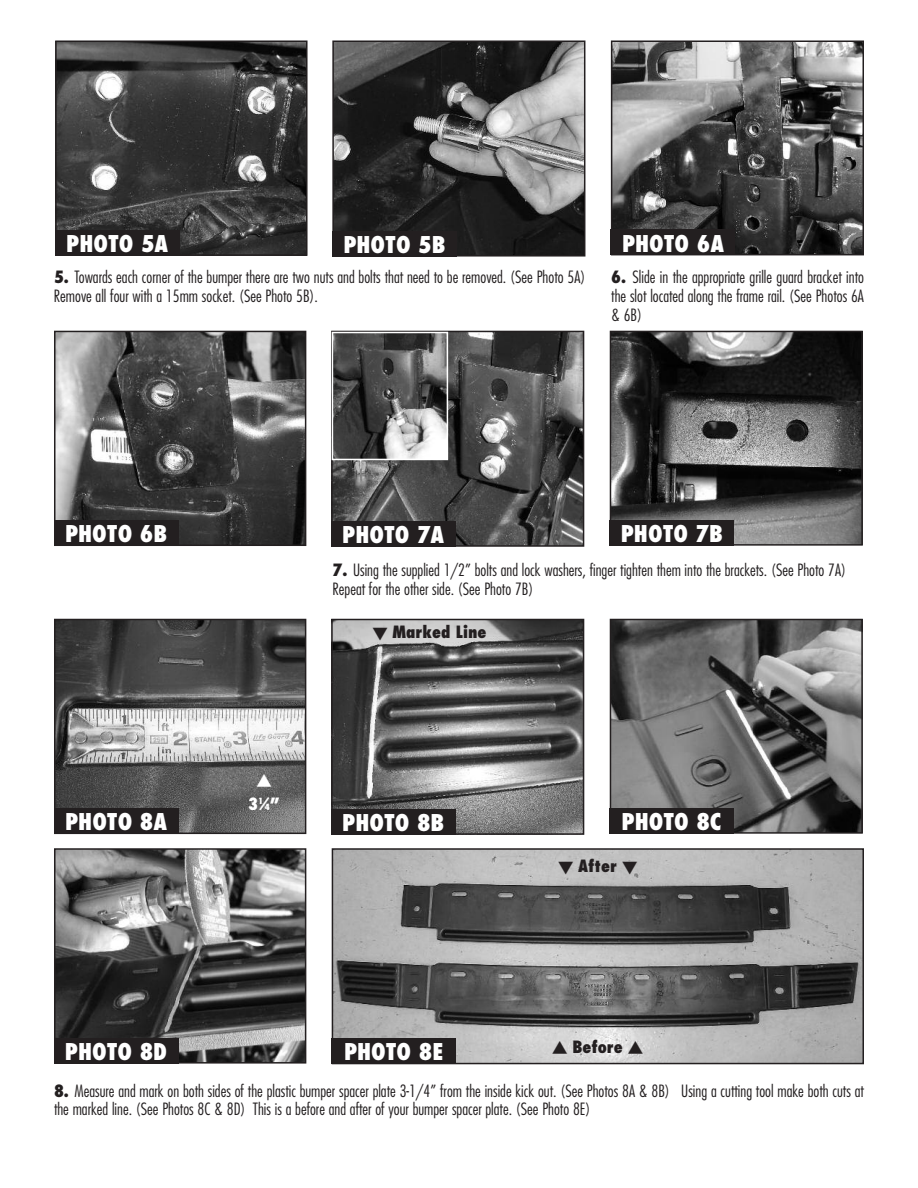
<style>
.page{position:relative;width:918px;height:1188px;background:#fff}
.page>*{position:absolute;margin:0;border:0;box-sizing:border-box;transform-origin:0 0}
.t1{font:800 condensed 22.5px "Futura";color:#fff}
.t2{font:300 condensed 16.5px/18.8px "Futura";color:#231f20}
.t3{font:800 condensed 16.5px "Futura";color:#231f20}
.t4{font:800 condensed 16.5px "Futura";color:#fff}
.s1{font-weight:800}
.s2{font-size:8.25px}
</style>
<div class="page">
<img style="left:58px;top:43px;width:247px;height:210px">
<div style="left:55px;top:40px;width:253px;height:216px;border:2px solid #231f20"></div>
<div style="left:55px;top:230px;width:124px;height:26px;background:#231f20"></div>
<img style="left:335px;top:43px;width:247px;height:211px">
<div style="left:332px;top:40px;width:253px;height:217px;border:2px solid #231f20"></div>
<div style="left:332px;top:231px;width:125px;height:26px;background:#231f20"></div>
<img style="left:614px;top:43px;width:247px;height:209px">
<div style="left:611px;top:40px;width:253px;height:215px;border:2px solid #231f20"></div>
<div style="left:611px;top:230px;width:124px;height:25px;background:#231f20"></div>
<img style="left:57px;top:334px;width:246px;height:209px">
<div style="left:54px;top:331px;width:252px;height:215px;border:2px solid #231f20"></div>
<div style="left:54px;top:520px;width:124px;height:26px;background:#231f20"></div>
<img style="left:334px;top:334px;width:247px;height:210px">
<div style="left:331px;top:331px;width:253px;height:216px;border:2px solid #231f20"></div>
<div style="left:331px;top:521px;width:124px;height:26px;background:#231f20"></div>
<img style="left:613px;top:334px;width:247px;height:209px">
<div style="left:610px;top:331px;width:253px;height:215px;border:2px solid #231f20"></div>
<div style="left:610px;top:520px;width:124px;height:26px;background:#231f20"></div>
<img style="left:335px;top:335px;width:110px;height:122px">
<div style="left:332px;top:332px;width:116px;height:128px;border:2px solid #fff"></div>
<img style="left:57px;top:622px;width:246px;height:209px">
<div style="left:54px;top:619px;width:252px;height:215px;border:2px solid #231f20"></div>
<div style="left:54px;top:808px;width:124px;height:26px;background:#231f20"></div>
<img style="left:334px;top:622px;width:247px;height:210px">
<div style="left:331px;top:619px;width:253px;height:216px;border:2px solid #231f20"></div>
<div style="left:331px;top:809px;width:124px;height:26px;background:#231f20"></div>
<img style="left:613px;top:622px;width:247px;height:209px">
<div style="left:610px;top:619px;width:253px;height:215px;border:2px solid #231f20"></div>
<div style="left:610px;top:808px;width:124px;height:26px;background:#231f20"></div>
<img style="left:57px;top:851px;width:246px;height:210px">
<div style="left:54px;top:848px;width:252px;height:216px;border:2px solid #231f20"></div>
<div style="left:54px;top:1038px;width:124px;height:26px;background:#231f20"></div>
<img style="left:335px;top:851px;width:526px;height:210px">
<div style="left:332px;top:848px;width:532px;height:216px;border:2px solid #231f20"></div>
<div style="left:332px;top:1038px;width:124px;height:26px;background:#231f20"></div>
<svg style="left:257px;top:774px;width:14px;height:12px"></svg>
<h1 class="t1" style="left:66px;top:234px;width:103px">PHOTO 5A</h1>
<h1 class="t1" style="left:343px;top:235px;width:104px">PHOTO 5B</h1>
<p class="t2" style="left:54px;top:269px;width:533px"><span class="s1">5.</span> Towards each corner of the bumper there are two nuts and bolts that need to be removed. (See Photo 5A)<br>Remove all four with a 15mm socket. (See Photo 5B).</p>
<h1 class="t1" style="left:622px;top:234px;width:103px">PHOTO 6A</h1>
<p class="t2" style="left:611px;top:269px;width:254px;text-align:justify"><span class="s1">6.</span> Slide in the appropriate grille guard bracket into the slot located along the frame rail. (See Photos 6A &amp; 6B)</p>
<h1 class="t1" style="left:65px;top:524px;width:104px">PHOTO 6B</h1>
<h1 class="t1" style="left:342px;top:525px;width:103px">PHOTO 7A</h1>
<h1 class="t1" style="left:621px;top:524px;width:104px">PHOTO 7B</h1>
<p class="t2" style="left:333px;top:562px;width:515px"><span class="s1">7.</span> Using the supplied 1/2” bolts and lock washers, finger tighten them into the brackets. (See Photo 7A)<br>Repeat for the other side. (See Photo 7B)</p>
<p class="t4" style="left:248px;top:797px;width:33px">3<sup>1</sup>⁄<span class="s2">4</span>”</p>
<p class="t3" style="left:373px;top:625px;width:115px">▼ Marked Line</p>
<h1 class="t1" style="left:65px;top:812px;width:103px">PHOTO 8A</h1>
<h1 class="t1" style="left:342px;top:813px;width:104px">PHOTO 8B</h1>
<h1 class="t1" style="left:622px;top:812px;width:102px">PHOTO 8C</h1>
<h1 class="t1" style="left:65px;top:1042px;width:104px">PHOTO 8D</h1>
<h1 class="t1" style="left:344px;top:1042px;width:101px">PHOTO 8E</h1>
<p class="t3" style="left:558px;top:859px;width:80px">▼ After ▼</p>
<p class="t3" style="left:553px;top:1040px;width:92px">▲ Before ▲</p>
<p class="t2" style="left:54px;top:1082px;width:811px"><span class="s1">8.</span> Measure and mark on both sides of the plastic bumper spacer plate 3-1/4” from the inside kick out. (See Photos 8A &amp; 8B) Using a cutting tool make both cuts at the marked line. (See Photos 8C &amp; 8D) This is a before and after of your bumper spacer plate. (See Photo 8E)</p>
</div>
